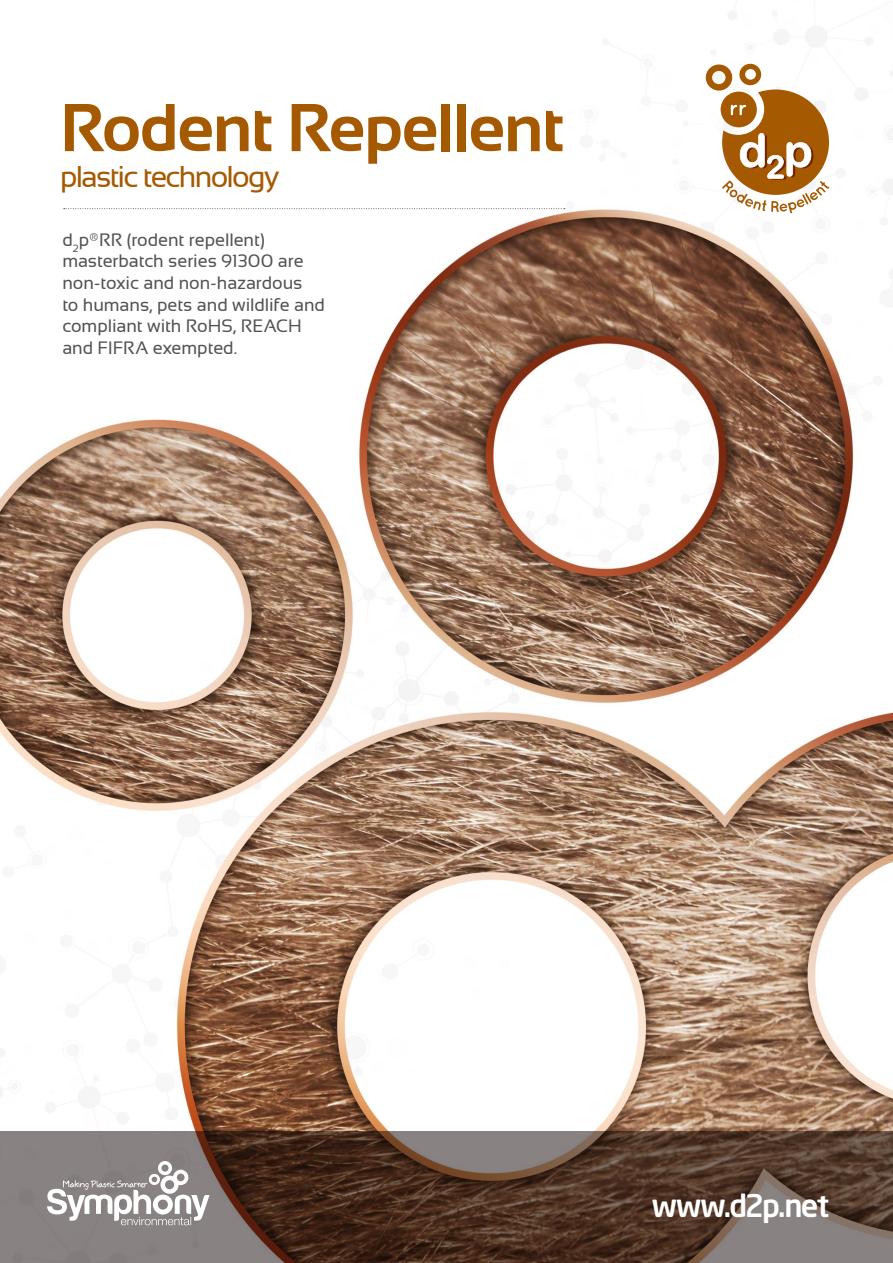
<style>
.page{position:relative;width:893px;height:1263px;background:#fff}
.page>*{position:absolute;margin:0;border:0;box-sizing:border-box;transform-origin:0 0}
.t1{font:700 67.5px "Sansation";letter-spacing:-.02em;color:#a55900}
.t2{font:500 30.9px "Neo Sans Std";letter-spacing:-.055em;color:#fff}
.t3{font:30px "Sansation";letter-spacing:-.055em;color:#a55900}
.t4{font:18px/21.6px "Sansation";letter-spacing:-.005em;color:#555152}
</style>
<div class="page">
<img style="left:0;top:0;width:893px;height:1131px">
<svg style="left:0;top:1131px;width:893px;height:132px;background:#604b41"></svg>
<svg style="left:47px;top:1161px;width:163px;height:64px"></svg>
<svg style="left:64px;top:208px;width:501px;height:1px"></svg>
<svg style="left:706px;top:64px;width:123px;height:149px"></svg>
<h1 class="t1" style="left:60px;top:90px;width:506px">Rodent Repellent</h1>
<h3 class="t3" style="left:60px;top:160px;width:221px">plastic technology</h3>
<p class="t4" style="left:62px;top:229px;width:264px">d<sub>2</sub>p®RR (rodent repellent) masterbatch series 91300 are non-toxic and non-hazardous<br>to humans, pets and wildlife and compliant with RoHS, REACH and FIFRA exempted.</p>
<h2 class="t2" style="left:652px;top:1186px;width:179px">www.d2p.net</h2>
</div>
